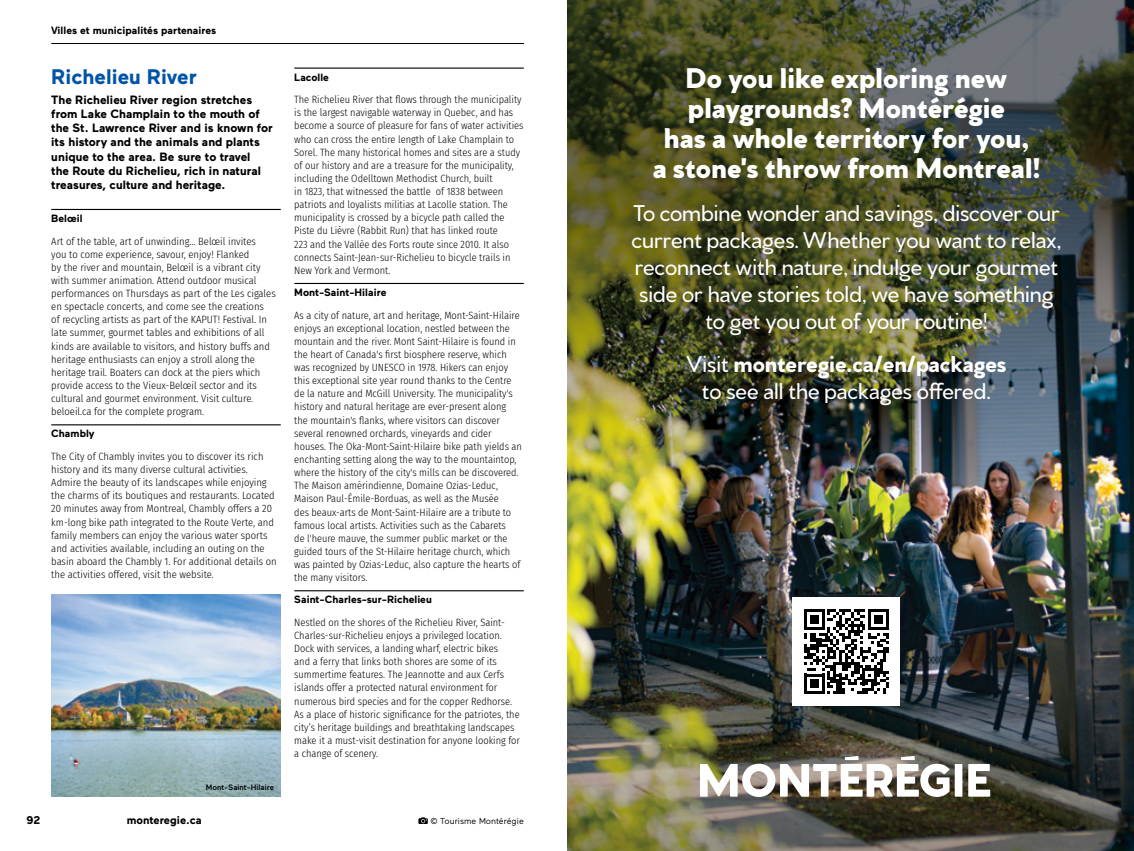
<style>
.page{position:relative;width:1134px;height:851px;background:#fff}
.page>*{position:absolute;margin:0;border:0;box-sizing:border-box;transform-origin:0 0}
.t1{font:900 30px/30px "Venti CF";letter-spacing:-.005em;color:#fff;text-align:center}
.t2{font:500 24px/27px "Venti CF";letter-spacing:-.005em;color:#fff;text-align:center}
.t3{font:700 21px "Maax";color:#0054a6}
.t4{font:700 21px "Maax";color:#fff}
.t5{font:700 13.5px "Maax";color:#fff}
.t6{font:700 12px/14.2px "Maax";color:#000}
.t7{font:700 11.25px "Maax";color:#000}
.t8{font:300 10.5px/13.2px "Fira Sans Condensed";color:#000}
.t9{font:700 10.5px "Maax";color:#000}
.t10{font:8.7px "Maax";color:#000}
.t11{font:500 7.8px "Maax";color:#000}
.s1{font-weight:800}
</style>
<div class="page">
<hr style="left:51px;top:209px;width:230px;height:1px;background:#000">
<hr style="left:51px;top:424px;width:230px;height:1px;background:#000">
<hr style="left:294px;top:68px;width:230px;height:1px;background:#000">
<hr style="left:294px;top:283px;width:230px;height:1px;background:#000">
<hr style="left:294px;top:590px;width:230px;height:1px;background:#000">
<img style="left:51px;top:594px;width:230px;height:202px">
<img style="left:567px;top:478px;width:567px;height:170px">
<img style="left:567px;top:0;width:567px;height:478px">
<img style="left:567px;top:648px;width:567px;height:202px">
<div style="left:955px;top:764px;width:7px;height:32px;background:#fff"></div>
<svg style="left:968px;top:764px;width:22px;height:32px"></svg>
<img style="left:700px;top:756px;width:250px;height:40px">
<div style="left:792px;top:597px;width:108px;height:108px;background:#fff"></div>
<svg style="left:804px;top:609px;width:85px;height:85px"></svg>
<hr style="left:51px;top:43px;width:473px;height:1px;background:#000">
<svg style="left:418px;top:817px;width:10px;height:7px"></svg>
<p class="t9" style="left:51px;top:25px;width:167px">Villes et municipalités partenaires</p>
<h3 class="t3" style="left:51px;top:65px;width:147px">Richelieu River</h3>
<p class="t6" style="left:51px;top:92px;width:223px">The Richelieu River region stretches from Lake Champlain to the mouth of the St. Lawrence River and is known for its history and the animals and plants unique to the area. Be sure to travel<br>the Route du Richelieu, rich in natural treasures, culture and heritage.</p>
<p class="t9" style="left:51px;top:212px;width:33px">Belœil</p>
<p class="t8" style="left:51px;top:234px;width:226px">Art of the table, art of unwinding... Belœil invites<br>you to come experience, savour, enjoy! Flanked<br>by the river and mountain, Belœil is a vibrant city with summer animation. Attend outdoor musical performances on Thursdays as part of the Les cigales en spectacle concerts, and come see the creations<br>of recycling artists as part of the KAPUT! Festival. In late summer, gourmet tables and exhibitions of all kinds are available to visitors, and history buffs and heritage enthusiasts can enjoy a stroll along the heritage trail. Boaters can dock at the piers which provide access to the Vieux-Belœil sector and its cultural and gourmet environment. Visit culture. beloeil.ca for the complete program.</p>
<p class="t9" style="left:51px;top:428px;width:45px">Chambly</p>
<p class="t8" style="left:51px;top:449px;width:227px">The City of Chambly invites you to discover its rich history and its many diverse cultural activities.<br>Admire the beauty of its landscapes while enjoying the charms of its boutiques and restaurants. Located 20 minutes away from Montreal, Chambly offers a 20 km-long bike path integrated to the Route Verte, and family members can enjoy the various water sports and activities available, including an outing on the basin aboard the Chambly 1. For additional details on the activities offered, visit the website.</p>
<p class="t11" style="left:206px;top:783px;width:70px">Mont-Saint-Hilaire</p>
<p class="t7" style="left:26px;top:814px;width:16px">92</p>
<p class="t7" style="left:127px;top:814px;width:76px">monteregie.ca</p>
<p class="t9" style="left:294px;top:71px;width:36px">Lacolle</p>
<p class="t8" style="left:294px;top:93px;width:231px">The Richelieu River that flows through the municipality is the largest navigable waterway in Quebec, and has become a source of pleasure for fans of water activities who can cross the entire length of Lake Champlain to Sorel. The many historical homes and sites are a study of our history and are a treasure for the municipality, including the Odelltown Methodist Church, built<br>in 1823, that witnessed the battle of 1838 between patriots and loyalists militias at Lacolle station. The municipality is crossed by a bicycle path called the Piste du Lièvre (Rabbit Run) that has linked route<br>223 and the Vallée des Forts route since 2010. It also connects Saint-Jean-sur-Richelieu to bicycle trails in New York and Vermont.</p>
<p class="t9" style="left:294px;top:286px;width:94px">Mont-Saint-Hilaire</p>
<p class="t8" style="left:294px;top:308px;width:229px">As a city of nature, art and heritage, Mont-Saint-Hilaire enjoys an exceptional location, nestled between the mountain and the river. Mont Saint-Hilaire is found in the heart of Canada's first biosphere reserve, which was recognized by UNESCO in 1978. Hikers can enjoy this exceptional site year round thanks to the Centre de la nature and McGill University. The municipality's history and natural heritage are ever-present along the mountain's flanks, where visitors can discover several renowned orchards, vineyards and cider houses. The Oka-Mont-Saint-Hilaire bike path yields an enchanting setting along the way to the mountaintop, where the history of the city's mills can be discovered.<br>The Maison amérindienne, Domaine Ozias-Leduc, Maison Paul-Émile-Borduas, as well as the Musée<br>des beaux-arts de Mont-Saint-Hilaire are a tribute to famous local artists. Activities such as the Cabarets<br>de l'heure mauve, the summer public market or the guided tours of the St-Hilaire heritage church, which was painted by Ozias-Leduc, also capture the hearts of the many visitors.</p>
<p class="t9" style="left:294px;top:594px;width:139px">Saint-Charles-sur-Richelieu</p>
<p class="t8" style="left:294px;top:615px;width:227px">Nestled on the shores of the Richelieu River, Saint-Charles-sur-Richelieu enjoys a privileged location.<br>Dock with services, a landing wharf, electric bikes<br>and a ferry that links both shores are some of its summertime features. The Jeannotte and aux Cerfs islands offer a protected natural environment for numerous bird species and for the copper Redhorse.<br>As a place of historic significance for the patriotes, the city’s heritage buildings and breathtaking landscapes make it a must-visit destination for anyone looking for a change of scenery.</p>
<p class="t10" style="left:430px;top:816px;width:95px">© Tourisme Montérégie</p>
<h1 class="t1" style="left:653px;top:64px;width:389px">Do you like exploring new playgrounds? Montérégie<br>has a whole territory for you,<br>a stone's throw from Montreal!</h1>
<h2 class="t2" style="left:631px;top:200px;width:432px">To combine wonder and savings, discover our current packages. Whether you want to relax, reconnect with nature, indulge your gourmet side or have stories told, we have something to get you out of your routine!</h2>
<h2 class="t2" style="left:686px;top:351px;width:322px">Visit <span class="s1">monteregie.ca/en/packages </span>to see all the packages offered.</h2>
<h3 class="t4" style="left:801px;top:358px;width:115px">pleine page</h3>
<p class="t5" style="left:793px;top:391px;width:130px">5,25 × 7,875 pouces</p>
</div>
